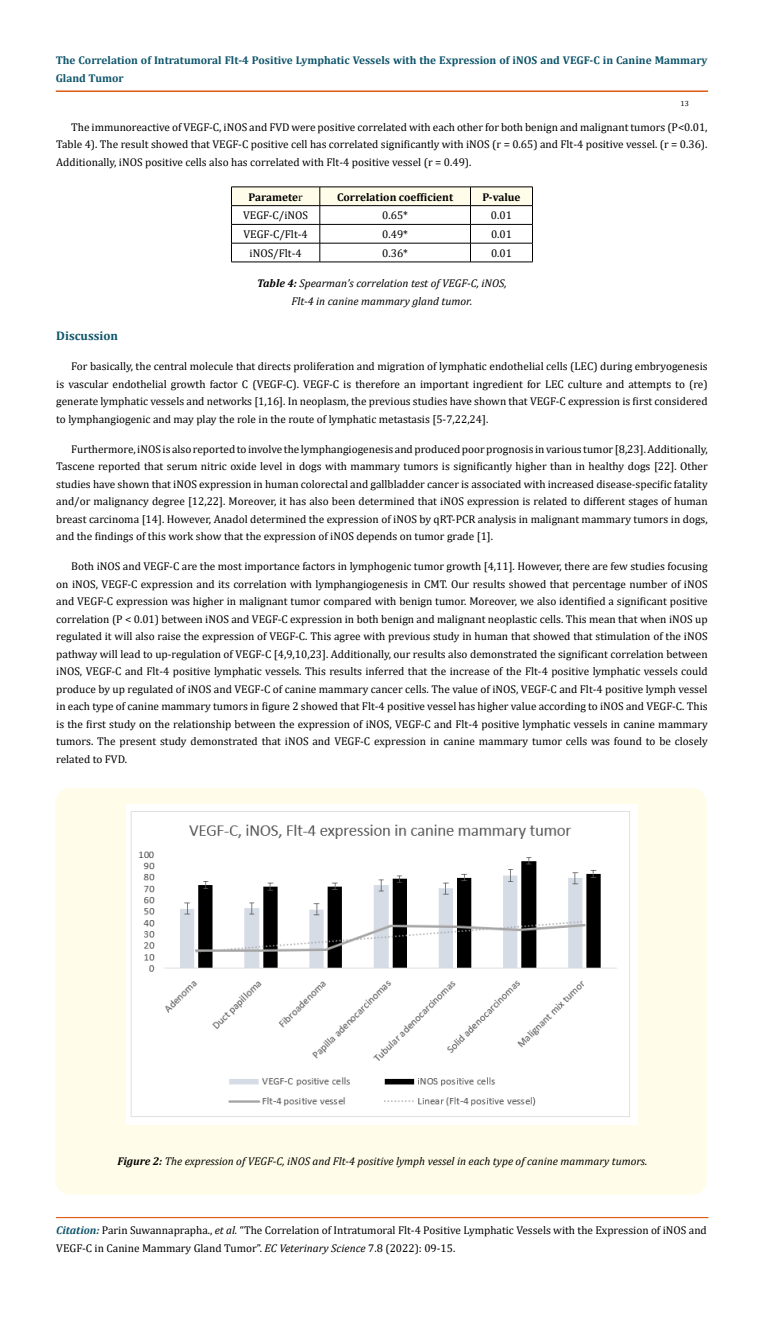
<style>
.page{position:relative;width:764px;height:1322px;background:#fff}
.page>*{position:absolute;margin:0;border:0;box-sizing:border-box;transform-origin:0 0}
.t1{font:700 12.5px "Cambria";color:#0e546a}
.t2{font:11.25px/17.5px "Cambria";color:#000;text-align:justify}
.t3{font:italic 11.25px/17.5px "Cambria";color:#000;text-align:center}
.t4{font:700 11.25px/17.5px "Cambria";color:#0e546a}
.t5{font:700 11.25px "Cambria";color:#000}
.t6{font:7.5px "Cambria";color:#000}
.s1{font-weight:400}
.s2{font-weight:700}
.s3{font-weight:700;font-style:italic;color:#0e546a}
.s4{font-style:italic}
</style>
<div class="page">
<div style="left:56px;top:91px;width:651px;height:1px;border:1px solid #e05d1a"></div>
<div style="left:56px;top:1217px;width:652px;height:1px;border:1px solid #e05d1a"></div>
<div style="left:55px;top:788px;width:652px;height:406px;background:#fffde9;border-radius:15px"></div>
<img style="left:127px;top:804px;width:511px;height:320px">
<svg style="left:231px;top:187px;width:302px;height:75px"></svg>
<hr style="left:231px;top:262px;width:89px;height:1px;background:#000">
<hr style="left:320px;top:262px;width:150px;height:1px;background:#000">
<hr style="left:470px;top:262px;width:62px;height:1px;background:#000">
<p class="t4" style="left:56px;top:52px;width:653px">The Correlation of Intratumoral Flt-4 Positive Lymphatic Vessels with the Expression of iNOS and VEGF-C in Canine Mammary<br>Gland Tumor</p>
<p class="t6" style="left:680px;top:98px;width:10px">13</p>
<p class="t2" style="left:56px;top:118px;width:653px;text-indent:15px">The immunoreactive of VEGF-C, iNOS and FVD were positive correlated with each other for both benign and malignant tumors (P&lt;0.01, Table 4). The result showed that VEGF-C positive cell has correlated significantly with iNOS (r = 0.65) and Flt-4 positive vessel. (r = 0.36).<br>Additionally, iNOS positive cells also has correlated with Flt-4 positive vessel (r = 0.49).</p>
<p class="t5" style="left:248px;top:189px;width:56px">Paramete<span class="s1">r</span></p>
<p class="t5" style="left:337px;top:189px;width:117px">Correlation coefficient</p>
<p class="t5" style="left:482px;top:189px;width:40px">P-value</p>
<p class="t2" style="left:243px;top:207px;width:67px">VEGF-C/iNOS</p>
<p class="t2" style="left:382px;top:207px;width:27px">0.65*</p>
<p class="t2" style="left:491px;top:207px;width:23px">0.01</p>
<p class="t2" style="left:243px;top:225px;width:66px">VEGF-C/Flt-4</p>
<p class="t2" style="left:382px;top:225px;width:27px">0.49*</p>
<p class="t2" style="left:491px;top:225px;width:23px">0.01</p>
<p class="t2" style="left:250px;top:244px;width:54px">iNOS/Flt-4</p>
<p class="t2" style="left:382px;top:244px;width:27px">0.36*</p>
<p class="t2" style="left:491px;top:244px;width:23px">0.01</p>
<p class="t3" style="left:257px;top:274px;width:251px"><span class="s2">Table 4:</span> Spearman’s correlation test of VEGF-C, iNOS,<br>Flt-4 in canine mammary gland tumor.</p>
<p class="t1" style="left:56px;top:327px;width:63px">Discussion</p>
<p class="t2" style="left:56px;top:357px;width:653px;text-indent:15px">For basically, the central molecule that directs proliferation and migration of lymphatic endothelial cells (LEC) during embryogenesis is vascular endothelial growth factor C (VEGF-C). VEGF-C is therefore an important ingredient for LEC culture and attempts to (re) generate lymphatic vessels and networks [1,16]. In neoplasm, the previous studies have shown that VEGF-C expression is first considered to lymphangiogenic and may play the role in the route of lymphatic metastasis [5-7,22,24].</p>
<p class="t2" style="left:56px;top:440px;width:653px;text-indent:15px">Furthermore, iNOS is also reported to involve the lymphangiogenesis and produced poor prognosis in various tumor [8,23]. Additionally, Tascene reported that serum nitric oxide level in dogs with mammary tumors is significantly higher than in healthy dogs [22]. Other studies have shown that iNOS expression in human colorectal and gallbladder cancer is associated with increased disease-specific fatality and/or malignancy degree [12,22]. Moreover, it has also been determined that iNOS expression is related to different stages of human breast carcinoma [14]. However, Anadol determined the expression of iNOS by qRT-PCR analysis in malignant mammary tumors in dogs, and the findings of this work show that the expression of iNOS depends on tumor grade [1].</p>
<p class="t2" style="left:56px;top:557px;width:653px;text-indent:15px">Both iNOS and VEGF-C are the most importance factors in lymphogenic tumor growth [4,11]. However, there are few studies focusing on iNOS, VEGF-C expression and its correlation with lymphangiogenesis in CMT. Our results showed that percentage number of iNOS and VEGF-C expression was higher in malignant tumor compared with benign tumor. Moreover, we also identified a significant positive correlation (P &lt; 0.01) between iNOS and VEGF-C expression in both benign and malignant neoplastic cells. This mean that when iNOS up regulated it will also raise the expression of VEGF-C. This agree with previous study in human that showed that stimulation of the iNOS pathway will lead to up-regulation of VEGF-C [4,9,10,23]. Additionally, our results also demonstrated the significant correlation between iNOS, VEGF-C and Flt-4 positive lymphatic vessels. This results inferred that the increase of the Flt-4 positive lymphatic vessels could produce by up regulated of iNOS and VEGF-C of canine mammary cancer cells. The value of iNOS, VEGF-C and Flt-4 positive lymph vessel in each type of canine mammary tumors in figure 2 showed that Flt-4 positive vessel has higher value according to iNOS and VEGF-C. This is the first study on the relationship between the expression of iNOS, VEGF-C and Flt-4 positive lymphatic vessels in canine mammary tumors. The present study demonstrated that iNOS and VEGF-C expression in canine mammary tumor cells was found to be closely related to FVD.</p>
<p class="t3" style="left:117px;top:1151px;width:531px"><span class="s2">Figure 2:</span> The expression of VEGF-C, iNOS and Flt-4 positive lymph vessel in each type of canine mammary tumors.</p>
<p class="t2" style="left:56px;top:1221px;width:652px"><span class="s3">Citation:</span> Parin Suwannaprapha., <span class="s4">et al.</span> “The Correlation of Intratumoral Flt-4 Positive Lymphatic Vessels with the Expression of iNOS and<br>VEGF-C in Canine Mammary Gland Tumor”. <span class="s4">EC Veterinary Science</span> 7.8 (2022): 09-15.</p>
</div>
